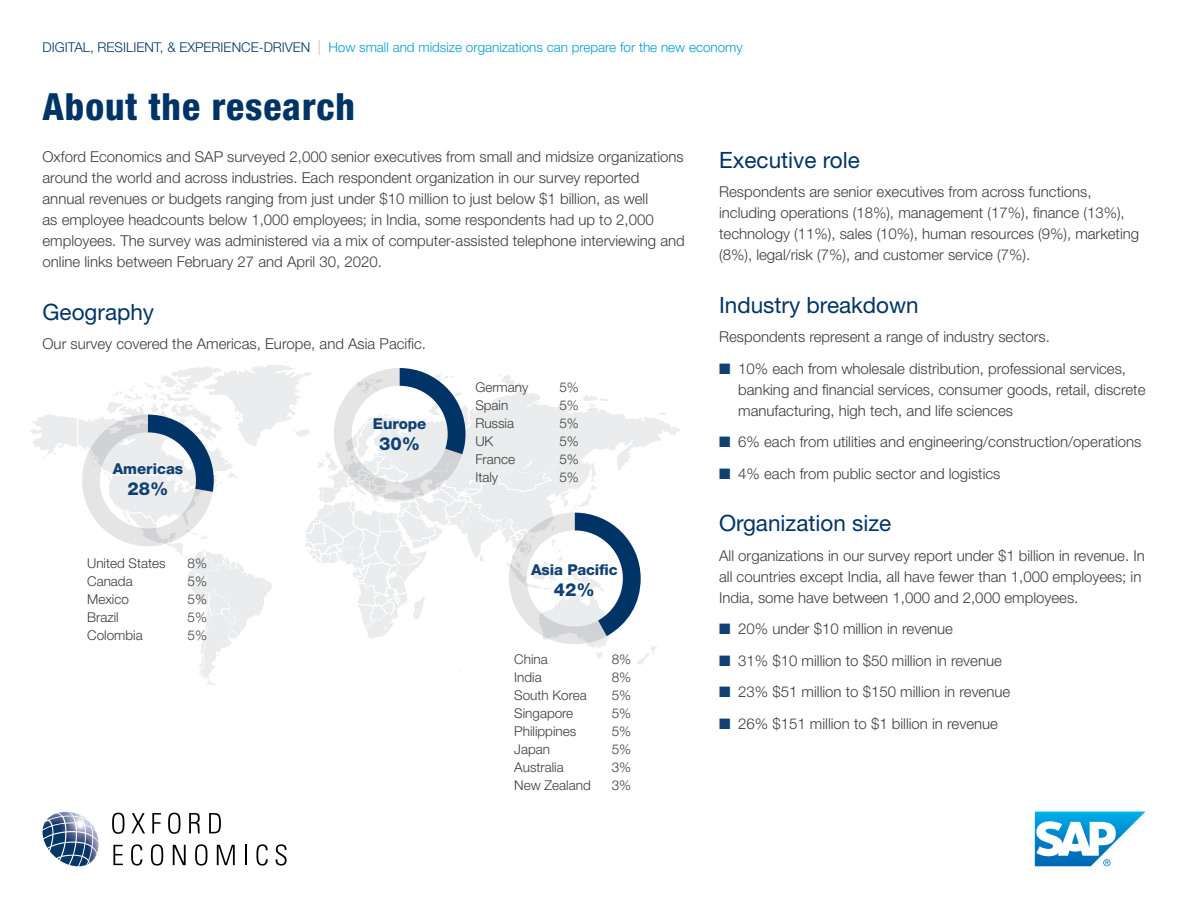
<style>
.page{position:relative;width:1188px;height:918px;background:#fff}
.page>*{position:absolute;margin:0;border:0;box-sizing:border-box;transform-origin:0 0}
.t1{font:800 condensed 37.5px "Helvetica Neue LT Std";letter-spacing:.025em;color:#003466}
.t2{font:22.5px "Helvetica Neue LT Std";color:#003466}
.t3{font:800 18px "Helvetica Neue LT Std";color:#104172}
.t4{font:300 15px/21px "Helvetica Neue LT Std";color:#3c3c3b}
.t5{font:800 15px "Helvetica Neue LT Std";color:#104172}
.t6{font:300 13.5px "Helvetica Neue LT Std";color:#3c3c3b}
.t7{font:300 13.5px "Helvetica Neue LT Std";color:#009ed4}
.s1{color:#003466}
.s2{font-size:14.85px;color:#bfbab5}
.s3{color:#104172}
</style>
<div class="page">
<img style="left:43px;top:832px;width:55px;height:28px">
<img style="left:43px;top:812px;width:53px;height:26px">
<svg style="left:112px;top:813px;width:12px;height:21px"></svg>
<svg style="left:131px;top:813px;width:14px;height:20px"></svg>
<svg style="left:152px;top:813px;width:9px;height:20px"></svg>
<svg style="left:168px;top:813px;width:12px;height:21px"></svg>
<svg style="left:189px;top:813px;width:11px;height:20px"></svg>
<svg style="left:209px;top:813px;width:12px;height:20px"></svg>
<svg style="left:113px;top:845px;width:10px;height:20px"></svg>
<svg style="left:131px;top:844px;width:11px;height:22px"></svg>
<svg style="left:151px;top:844px;width:12px;height:22px"></svg>
<svg style="left:173px;top:845px;width:13px;height:20px"></svg>
<svg style="left:195px;top:844px;width:12px;height:22px"></svg>
<svg style="left:217px;top:845px;width:18px;height:20px"></svg>
<hr style="left:245px;top:845px;width:2px;height:20px;background:#000">
<svg style="left:256px;top:844px;width:12px;height:22px"></svg>
<svg style="left:275px;top:844px;width:12px;height:22px"></svg>
<svg style="left:1035px;top:812px;width:110px;height:54px"></svg>
<svg style="left:30px;top:365px;width:650px;height:320px"></svg>
<p class="t7" style="left:43px;top:39px;width:702px"><span class="s1">DIGITAL, RESILIENT, &amp; EXPERIENCE-DRIVEN</span> <span class="s2">|</span> How small and midsize organizations can prepare for the new economy</p>
<h1 class="t1" style="left:43px;top:84px;width:314px">About the research</h1>
<p class="t4" style="left:43px;top:146px;width:644px">Oxford Economics and SAP surveyed 2,000 senior executives from small and midsize organizations around the world and across industries. Each respondent organization in our survey reported annual revenues or budgets ranging from just under $10 million to just below $1 billion, as well<br>as employee headcounts below 1,000 employees; in India, some respondents had up to 2,000 employees. The survey was administered via a mix of computer-assisted telephone interviewing and online links between February 27 and April 30, 2020.</p>
<h2 class="t2" style="left:43px;top:298px;width:113px">Geography</h2>
<p class="t4" style="left:43px;top:333px;width:385px">Our survey covered the Americas, Europe, and Asia Pacific.</p>
<h2 class="t2" style="left:719px;top:146px;width:142px">Executive role</h2>
<p class="t4" style="left:719px;top:181px;width:422px">Respondents are senior executives from across functions, including operations (18%), management (17%), finance (13%), technology (11%), sales (10%), human resources (9%), marketing (8%), legal/risk (7%), and customer service (7%).</p>
<h2 class="t2" style="left:719px;top:291px;width:201px">Industry breakdown</h2>
<p class="t4" style="left:719px;top:326px;width:332px">Respondents represent a range of industry sectors.</p>
<p class="t4" style="left:738px;top:358px;width:409px;text-indent:-19px"><span class="s3">■</span> 10% each from wholesale distribution, professional services, banking and financial services, consumer goods, retail, discrete manufacturing, high tech, and life sciences</p>
<p class="t4" style="left:719px;top:431px;width:424px"><span class="s3">■</span> 6% each from utilities and engineering/construction/operations</p>
<p class="t4" style="left:719px;top:463px;width:283px"><span class="s3">■</span> 4% each from public sector and logistics</p>
<h2 class="t2" style="left:719px;top:510px;width:174px">Organization size</h2>
<p class="t4" style="left:719px;top:545px;width:427px">All organizations in our survey report under $1 billion in revenue. In all countries except India, all have fewer than 1,000 employees; in<br>India, some have between 1,000 and 2,000 employees.</p>
<p class="t4" style="left:719px;top:618px;width:235px"><span class="s3">■</span> 20% under $10 million in revenue</p>
<p class="t4" style="left:719px;top:650px;width:284px"><span class="s3">■</span> 31% $10 million to $50 million in revenue</p>
<p class="t4" style="left:719px;top:681px;width:293px"><span class="s3">■</span> 23% $51 million to $150 million in revenue</p>
<p class="t4" style="left:719px;top:713px;width:280px"><span class="s3">■</span> 26% $151 million to $1 billion in revenue</p>
<p class="t6" style="left:475px;top:379px;width:55px">Germany</p>
<p class="t6" style="left:559px;top:379px;width:21px">5%</p>
<p class="t6" style="left:475px;top:397px;width:35px">Spain</p>
<p class="t6" style="left:559px;top:397px;width:21px">5%</p>
<p class="t6" style="left:475px;top:415px;width:40px">Russia</p>
<p class="t6" style="left:559px;top:415px;width:21px">5%</p>
<p class="t6" style="left:475px;top:433px;width:19px">UK</p>
<p class="t6" style="left:559px;top:433px;width:21px">5%</p>
<p class="t6" style="left:475px;top:451px;width:41px">France</p>
<p class="t6" style="left:559px;top:451px;width:21px">5%</p>
<p class="t6" style="left:475px;top:469px;width:24px">Italy</p>
<p class="t6" style="left:559px;top:469px;width:21px">5%</p>
<p class="t5" style="left:373px;top:415px;width:55px">Europe</p>
<p class="t3" style="left:379px;top:433px;width:43px">30%</p>
<p class="t5" style="left:113px;top:460px;width:72px">Americas</p>
<p class="t3" style="left:127px;top:478px;width:43px">28%</p>
<p class="t6" style="left:87px;top:555px;width:80px">United States</p>
<p class="t6" style="left:188px;top:555px;width:21px">8%</p>
<p class="t6" style="left:87px;top:573px;width:47px">Canada</p>
<p class="t6" style="left:188px;top:573px;width:21px">5%</p>
<p class="t6" style="left:87px;top:591px;width:43px">Mexico</p>
<p class="t6" style="left:188px;top:591px;width:21px">5%</p>
<p class="t6" style="left:87px;top:609px;width:33px">Brazil</p>
<p class="t6" style="left:188px;top:609px;width:21px">5%</p>
<p class="t6" style="left:87px;top:627px;width:57px">Colombia</p>
<p class="t6" style="left:188px;top:627px;width:21px">5%</p>
<p class="t5" style="left:531px;top:561px;width:88px">Asia Pacific</p>
<p class="t3" style="left:554px;top:579px;width:43px">42%</p>
<p class="t6" style="left:514px;top:651px;width:35px">China</p>
<p class="t6" style="left:612px;top:651px;width:21px">8%</p>
<p class="t6" style="left:514px;top:669px;width:29px">India</p>
<p class="t6" style="left:612px;top:669px;width:21px">8%</p>
<p class="t6" style="left:514px;top:687px;width:74px">South Korea</p>
<p class="t6" style="left:612px;top:687px;width:21px">5%</p>
<p class="t6" style="left:514px;top:705px;width:61px">Singapore</p>
<p class="t6" style="left:612px;top:705px;width:21px">5%</p>
<p class="t6" style="left:514px;top:723px;width:63px">Philippines</p>
<p class="t6" style="left:612px;top:723px;width:21px">5%</p>
<p class="t6" style="left:514px;top:741px;width:37px">Japan</p>
<p class="t6" style="left:612px;top:741px;width:21px">5%</p>
<p class="t6" style="left:514px;top:759px;width:51px">Australia</p>
<p class="t6" style="left:612px;top:759px;width:21px">3%</p>
<p class="t6" style="left:514px;top:777px;width:78px">New Zealand</p>
<p class="t6" style="left:612px;top:777px;width:21px">3%</p>
</div>
